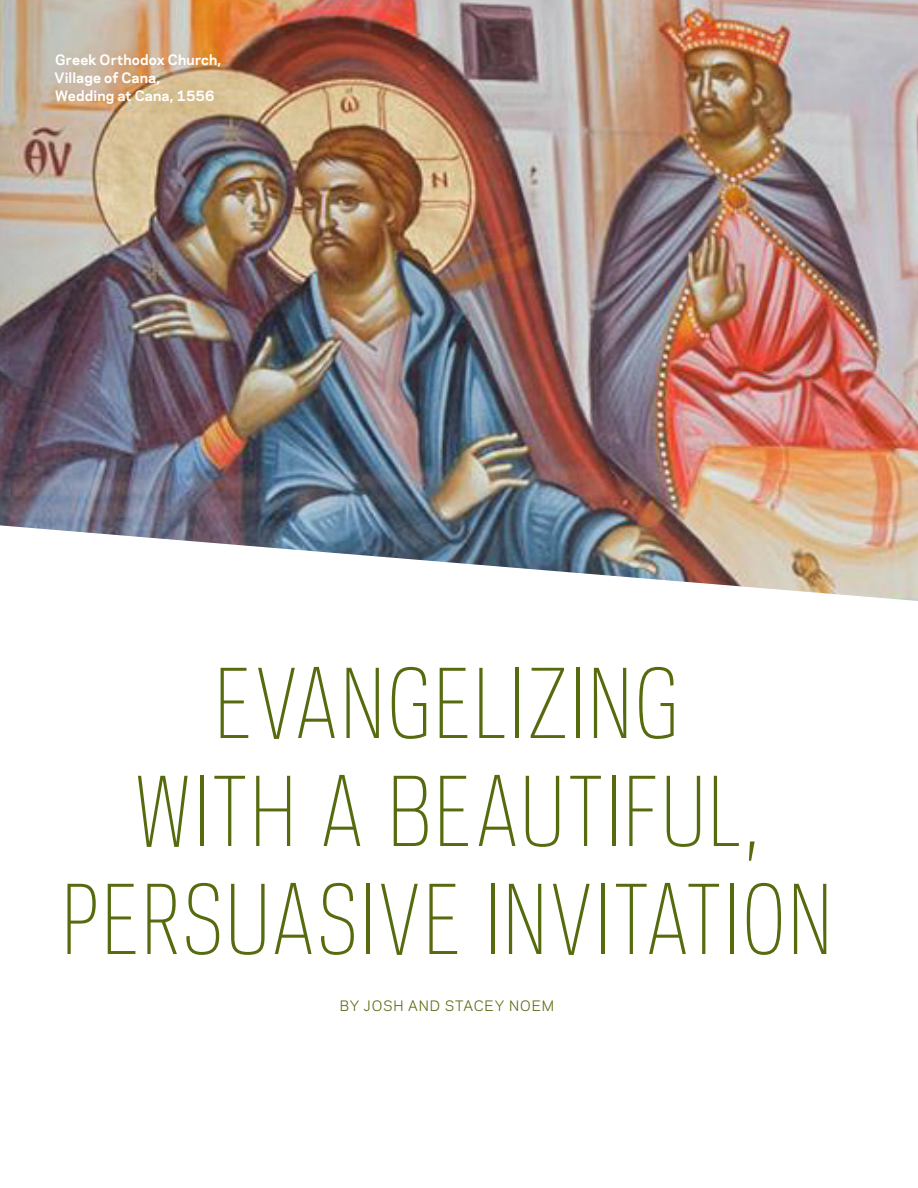
<style>
.page{position:relative;width:918px;height:1188px;background:#fff}
.page>*{position:absolute;margin:0;border:0;box-sizing:border-box;transform-origin:0 0}
.t1{font:300 90px/108px "Galaxie Polaris Condensed";letter-spacing:.035em;color:#556b0e;text-align:center}
.t2{font:700 13.5px/18px "Galaxie Polaris";letter-spacing:.01em;color:#fff}
.t3{font:13.5px "Galaxie Polaris";letter-spacing:.06em;color:#556b0e}
</style>
<div class="page">
<img style="left:0;top:0;width:918px;height:601px">
<p class="t2" style="left:54px;top:50px;width:168px">Greek Orthodox Church,<br>Village of Cana,<br>Wedding at Cana, 1556</p>
<p class="t1" style="left:62px;top:648px;width:771px">EVANGELIZING<br>WITH A BEAUTIFUL,<br>PERSUASIVE INVITATION</p>
<p class="t3" style="left:340px;top:996px;width:216px">BY JOSH AND STACEY NOEM</p>
</div>
